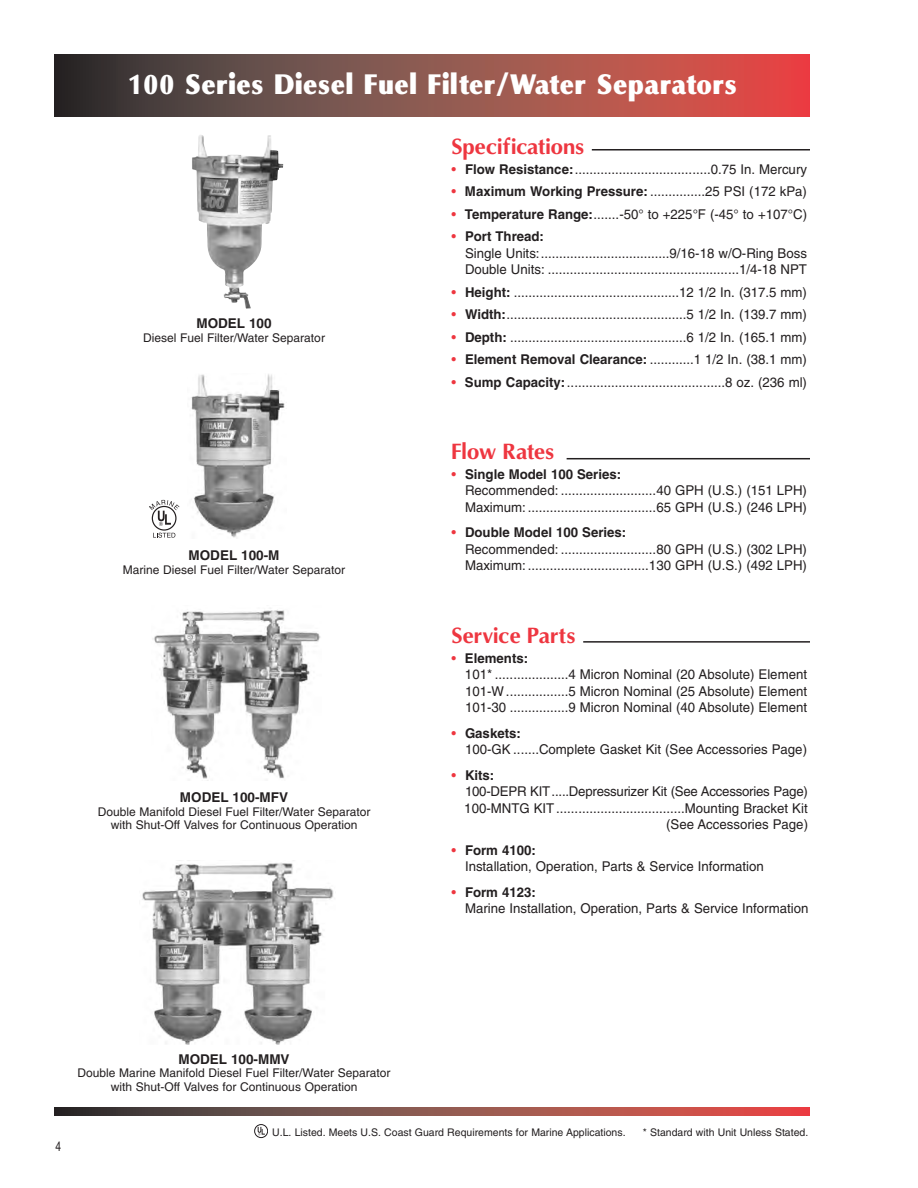
<style>
.page{position:relative;width:918px;height:1188px;background:#fff}
.page>*{position:absolute;margin:0;border:0;box-sizing:border-box;transform-origin:0 0}
.t1{font:900 27px "Omni";color:#fff;scale:.87 1}
.t2{font:700 21px "Omni";letter-spacing:-.02em;color:#ee3640}
.t3{font:13.5px/16.5px "Helvetica";color:#231f20}
.t4{font:700 13.5px "Helvetica";color:#231f20}
.t5{font:13.5px "Helvetica";color:#231f20;scale:.75 1}
.t6{font:12px/13.5px "Helvetica";color:#231f20;text-align:center}
.t7{font:10.5px "Helvetica";color:#231f20}
.s1{color:#ee3640}
.s2{font-weight:700}
</style>
<div class="page">
<svg style="left:54px;top:54px;width:756px;height:63px;background:#8d4d48"></svg>
<div style="left:254px;top:1124px;width:14px;height:14px;border:1px solid #231f20;border-radius:50%"></div>
<svg style="left:258px;top:1127px;width:7px;height:8px"></svg>
<svg style="left:54px;top:1107px;width:756px;height:9px;background:#8d4d48"></svg>
<div style="left:152px;top:506px;width:25px;height:25px;border:1px solid #231f20;border-radius:50%"></div>
<svg style="left:153px;top:533px;width:22px;height:5px"></svg>
<svg style="left:149px;top:500px;width:30px;height:26px"></svg>
<img style="left:192px;top:135px;width:91px;height:174px">
<img style="left:191px;top:374px;width:94px;height:164px">
<img style="left:153px;top:608px;width:168px;height:171px">
<img style="left:142px;top:860px;width:192px;height:185px">
<hr style="left:592px;top:149px;width:218px;height:2px;background:#231f20">
<hr style="left:567px;top:458px;width:243px;height:1px;background:#231f20">
<hr style="left:583px;top:641px;width:227px;height:2px;background:#231f20">
<h1 class="t1" style="left:127px;top:69px;width:703px">100 Series Diesel Fuel Filter/Water Separators</h1>
<p class="t4" style="left:196px;top:319px;width:77px">MODEL 100</p>
<p class="t6" style="left:143px;top:332px;width:183px">Diesel Fuel Filter/Water Separator</p>
<p class="t4" style="left:189px;top:550px;width:92px">MODEL 100-M</p>
<p class="t6" style="left:123px;top:564px;width:224px">Marine Diesel Fuel Filter/Water Separator</p>
<p class="t4" style="left:180px;top:792px;width:110px">MODEL 100-MFV</p>
<p class="t6" style="left:98px;top:806px;width:274px">Double Manifold Diesel Fuel Filter/Water Separator with Shut-Off Valves for Continuous Operation</p>
<h2 class="t2" style="left:452px;top:134px;width:134px">Specifications</h2>
<p class="t3" style="left:452px;top:162px;width:357px"><span class="s1">•</span> <span class="s2">Flow Resistance:</span>.....................................0.75 In. Mercury</p>
<p class="t3" style="left:451px;top:184px;width:357px"><span class="s1">•</span> <span class="s2">Maximum Working Pressure:</span> ...............25 PSI (172 kPa)</p>
<p class="t3" style="left:451px;top:207px;width:357px"><span class="s1">•</span> <span class="s2">Temperature Range:</span>.......-50° to +225°F (-45° to +107°C)</p>
<p class="t3" style="left:465px;top:229px;width:344px;text-indent:-13px"><span class="s1">•</span> <span class="s2">Port Thread:<br></span>Single Units:...................................9/16-18 w/O-Ring Boss<br>Double Units: ....................................................1/4-18 NPT</p>
<p class="t3" style="left:452px;top:285px;width:357px"><span class="s1">•</span> <span class="s2">Height:</span> .............................................12 1/2 In. (317.5 mm)</p>
<p class="t3" style="left:452px;top:307px;width:357px"><span class="s1">•</span> <span class="s2">Width:</span>.................................................5 1/2 In. (139.7 mm)</p>
<p class="t3" style="left:452px;top:330px;width:357px"><span class="s1">•</span> <span class="s2">Depth:</span> ................................................6 1/2 In. (165.1 mm)</p>
<p class="t3" style="left:452px;top:352px;width:357px"><span class="s1">•</span> <span class="s2">Element Removal Clearance:</span> ............1 1/2 In. (38.1 mm)</p>
<p class="t3" style="left:451px;top:375px;width:357px"><span class="s1">•</span> <span class="s2">Sump Capacity:</span>...........................................8 oz. (236 ml)</p>
<h2 class="t2" style="left:452px;top:439px;width:104px">Flow Rates</h2>
<p class="t3" style="left:465px;top:467px;width:344px;text-indent:-13px"><span class="s1">•</span> <span class="s2">Single Model 100 Series:<br></span>Recommended: ..........................40 GPH (U.S.) (151 LPH)<br>Maximum:...................................65 GPH (U.S.) (246 LPH)</p>
<p class="t3" style="left:465px;top:526px;width:344px;text-indent:-13px"><span class="s1">•</span> <span class="s2">Double Model 100 Series:<br></span>Recommended: ..........................80 GPH (U.S.) (302 LPH)<br>Maximum:.................................130 GPH (U.S.) (492 LPH)</p>
<h2 class="t2" style="left:452px;top:623px;width:126px">Service Parts</h2>
<p class="t3" style="left:465px;top:651px;width:344px;text-indent:-13px"><span class="s1">•</span> <span class="s2">Elements:<br></span>101* ....................4 Micron Nominal (20 Absolute) Element 101-W .................5 Micron Nominal (25 Absolute) Element 101-30 ................9 Micron Nominal (40 Absolute) Element</p>
<p class="t3" style="left:465px;top:726px;width:344px;text-indent:-13px"><span class="s1">•</span> <span class="s2">Gaskets:<br></span>100-GK .......Complete Gasket Kit (See Accessories Page)</p>
<p class="t3" style="left:464px;top:768px;width:345px;text-indent:-13px"><span class="s1">•</span> <span class="s2">Kits:<br></span>100-DEPR KIT.....Depressurizer Kit (See Accessories Page)<br>100-MNTG KIT ...................................Mounting Bracket Kit</p>
<p class="t3" style="left:465px;top:843px;width:300px;text-indent:-13px"><span class="s1">•</span> <span class="s2">Form 4100:<br></span>Installation, Operation, Parts &amp; Service Information</p>
<p class="t3" style="left:465px;top:885px;width:345px;text-indent:-13px"><span class="s1">•</span> <span class="s2">Form 4123:<br></span>Marine Installation, Operation, Parts &amp; Service Information</p>
<p class="t5" style="left:56px;top:1142px;width:9px">4</p>
<p class="t4" style="left:178px;top:1054px;width:113px">MODEL 100-MMV</p>
<p class="t6" style="left:78px;top:1068px;width:314px">Double Marine Manifold Diesel Fuel Filter/Water Separator with Shut-Off Valves for Continuous Operation</p>
<p class="t7" style="left:272px;top:1128px;width:355px">U.L. Listed. Meets U.S. Coast Guard Requirements for Marine Applications.</p>
<p class="t7" style="left:643px;top:1128px;width:167px">* Standard with Unit Unless Stated.</p>
</div>
